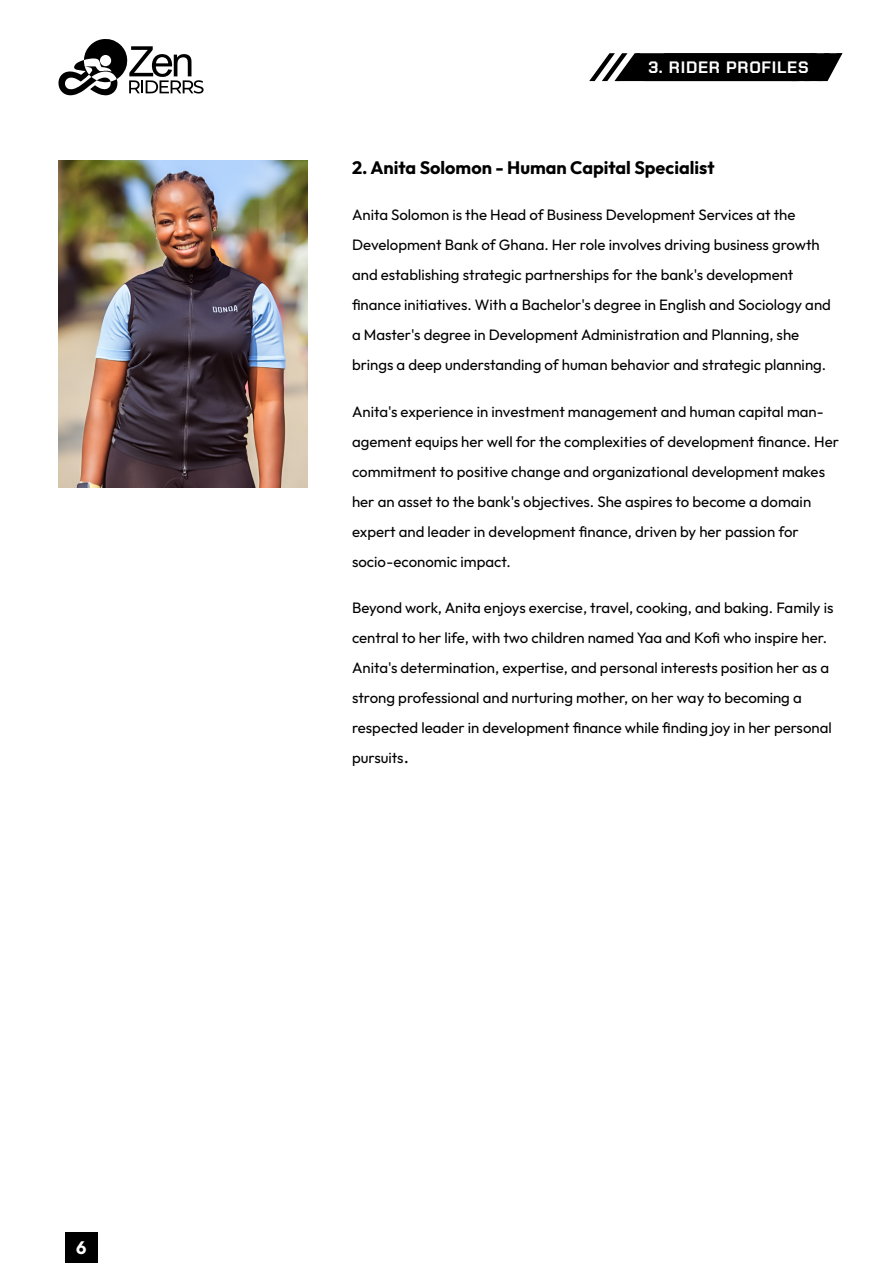
<style>
.page{position:relative;width:893px;height:1263px;background:#fff}
.page>*{position:absolute;margin:0;border:0;box-sizing:border-box;transform-origin:0 0}
.t1{font:700 18px "Outfit";color:#000}
.t2{font:700 18px "Outfit";color:#fff}
.t3{font:700 16.5px "Chakra Petch";letter-spacing:.045em;color:#fff}
.t4{font:15px/30px "Outfit";color:#000}
.s1{font-size:18px}
</style>
<div class="page">
<svg style="left:58px;top:39px;width:146px;height:57px"></svg>
<svg style="left:589px;top:53px;width:253px;height:28px;background:#202020"></svg>
<img style="left:58px;top:160px;width:250px;height:327px">
<div style="left:65px;top:1232px;width:33px;height:31px;background:#000"></div>
<p class="t2" style="left:76px;top:1237px;width:12px">6</p>
<p class="t3" style="left:648px;top:57px;width:162px">3. RIDER PROFILES</p>
<p class="t1" style="left:352px;top:157px;width:364px">2. Anita Solomon - Human Capital Specialist</p>
<p class="t4" style="left:352px;top:200px;width:480px">Anita Solomon is the Head of Business Development Services at the Development Bank of Ghana. Her role involves driving business growth and establishing strategic partnerships for the bank's development finance initiatives. With a Bachelor's degree in English and Sociology and a Master's degree in Development Administration and Planning, she brings a deep understanding of human behavior and strategic planning.</p>
<p class="t4" style="left:352px;top:396px;width:488px">Anita's experience in investment management and human capital man&shy;agement equips her well for the complexities of development finance. Her commitment to positive change and organizational development makes her an asset to the bank's objectives. She aspires to become a domain expert and leader in development finance, driven by her passion for socio-economic impact.</p>
<p class="t4" style="left:352px;top:593px;width:483px">Beyond work, Anita enjoys exercise, travel, cooking, and baking. Family is central to her life, with two children named Yaa and Kofi who inspire her.<br>Anita's determination, expertise, and personal interests position her as a strong professional and nurturing mother, on her way to becoming a respected leader in development finance while finding joy in her personal pursuits<span class="s1">.</span></p>
</div>
